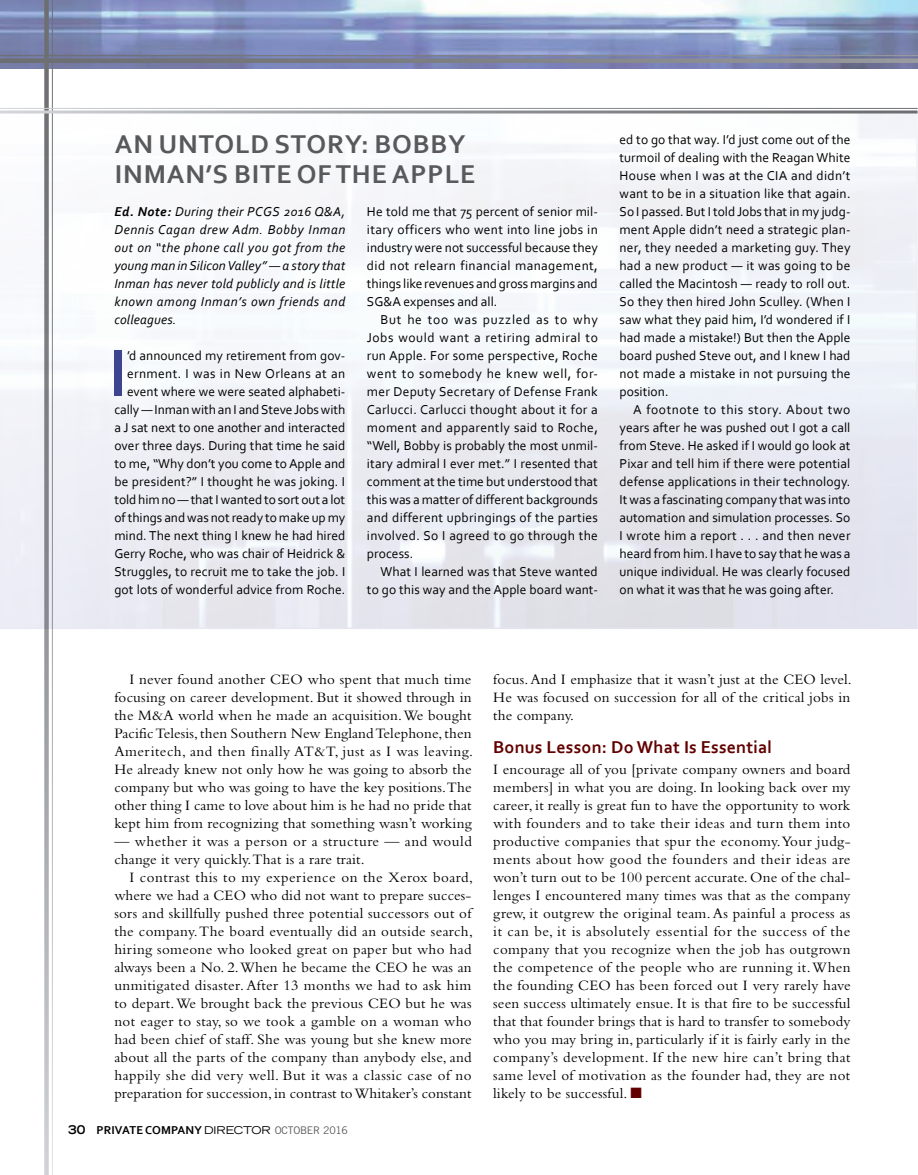
<style>
.page{position:relative;width:918px;height:1175px;background:#fff}
.page>*{position:absolute;margin:0;border:0;box-sizing:border-box;transform-origin:0 0}
.t1{font:63.3px "Trade Gothic Bold Cond Twenty";color:#3d4590}
.t2{font:700 27px/30px "Corbel";letter-spacing:.035em;color:#58595b}
.t3{font:700 18px "Corbel";letter-spacing:.01em;color:#620000}
.t4{font:15px/18px "Bembo";letter-spacing:.015em;color:#000;text-align:justify}
.t5{font:13.5px/18px "Corbel";letter-spacing:.005em;color:#000;text-align:justify}
.t6{font:italic 13.5px/18px "Corbel";letter-spacing:.035em;color:#000;text-align:justify}
.t7{font:700 12px "Corbel";letter-spacing:.01em;color:#000}
.s1{font-weight:700}
.s2{font-family:"Trade Gothic LH";font-stretch:expanded}
.s3{font-family:"Trade Gothic LH";font-weight:400;font-stretch:expanded;font-size:10.8px}
.s4{font-family:"Trade Gothic";font-weight:400;font-size:10.5px;color:#58595b}
.s5{color:#620000}
</style>
<div class="page">
<img style="left:0;top:0;width:918px;height:69px">
<svg style="left:0;top:58px;width:918px;height:5px;background:#7e8188"></svg>
<hr style="left:0;top:55px;width:918px;height:1px;background:#fff">
<svg style="left:44px;top:0;width:5px;height:1174px;background:#adafb2"></svg>
<hr style="left:52px;top:0;width:1px;height:1174px;background:#fff">
<svg style="left:0;top:113px;width:918px;height:516px"></svg>
<hr style="left:0;top:110px;width:918px;height:3px;background:#fff">
<hr style="left:0;top:108px;width:918px;height:1px;background:#fff">
<h2 class="t2" style="left:115px;top:128px;width:362px">AN UNTOLD STORY: BOBBY<br>INMAN’S BITE OF THE APPLE</h2>
<p class="t6" style="left:114px;top:202px;width:233px"><span class="s1">Ed. Note:</span> During their PCGS 2016 Q&amp;A, Dennis Cagan drew Adm. Bobby Inman out on “the phone call you got from the young man in Silicon Valley” — a story that Inman has never told publicly and is little known among Inman’s own friends and colleagues.</p>
<h1 class="t1" style="left:110px;top:335px;width:19px">I</h1>
<p class="t5" style="left:114px;top:346px;width:233px;text-align:right">’d announced my retirement from gov&shy;ernment. I was in New Orleans at an event where we were seated alphabeti&shy;cally — Inman with an I and Steve Jobs with a J sat next to one another and interacted over three days. During that time he said to me, “Why don’t you come to Apple and be president?” I thought he was joking. I told him no — that I wanted to sort out a lot of things and was not ready to make up my mind. The next thing I knew he had hired Gerry Roche, who was chair of Heidrick &amp; Struggles, to recruit me to take the job. I got lots of wonderful advice from Roche.</p>
<p class="t5" style="left:367px;top:202px;width:233px">He told me that 75 percent of senior mil&shy;itary officers who went into line jobs in industry were not successful because they did not relearn financial management, things like revenues and gross margins and SG&amp;A expenses and all.</p>
<p class="t5" style="left:367px;top:310px;width:233px;text-indent:14px">But he too was puzzled as to why Jobs would want a retiring admiral to run Apple. For some perspective, Roche went to somebody he knew well, for&shy;mer Deputy Secretary of Defense Frank Carlucci. Carlucci thought about it for a moment and apparently said to Roche, “Well, Bobby is probably the most unmil&shy;itary admiral I ever met.” I resented that comment at the time but understood that this was a matter of different backgrounds and different upbringings of the parties involved. So I agreed to go through the process.</p>
<p class="t5" style="left:367px;top:562px;width:232px;text-align:right">What I learned was that Steve wanted to go this way and the Apple board want-</p>
<p class="t5" style="left:620px;top:130px;width:233px">ed to go that way. I’d just come out of the turmoil of dealing with the Reagan White House when I was at the CIA and didn’t want to be in a situation like that again.<br>So I passed. But I told Jobs that in my judg&shy;ment Apple didn’t need a strategic plan&shy;ner, they needed a marketing guy. They had a new product — it was going to be called the Macintosh — ready to roll out.<br>So they then hired John Sculley. (When I saw what they paid him, I’d wondered if I had made a mistake!) But then the Apple board pushed Steve out, and I knew I had not made a mistake in not pursuing the position.</p>
<p class="t5" style="left:620px;top:400px;width:233px;text-indent:14px">A footnote to this story. About two years after he was pushed out I got a call from Steve. He asked if I would go look at Pixar and tell him if there were potential defense applications in their technology.<br>It was a fascinating company that was into automation and simulation processes. So I wrote him a report . . . and then never heard from him. I have to say that he was a unique individual. He was clearly focused on what it was that he was going after.</p>
<p class="t4" style="left:114px;top:670px;width:360px;text-indent:15px">I never found another CEO who spent that much time focusing on career development. But it showed through in the M&amp;A world when he made an acquisition. We bought Pacific Telesis, then Southern New England Telephone, then Ameritech, and then finally AT&amp;T, just as I was leaving.<br>He already knew not only how he was going to absorb the company but who was going to have the key positions. The other thing I came to love about him is he had no pride that kept him from recognizing that something wasn’t working</p>
<p class="t4" style="left:114px;top:832px;width:359px">— whether it was a person or a structure — and would change it very quickly. That is a rare trait.</p>
<p class="t4" style="left:114px;top:868px;width:360px;text-indent:15px">I contrast this to my experience on the Xerox board, where we had a CEO who did not want to prepare succes&shy;sors and skillfully pushed three potential successors out of the company. The board eventually did an outside search, hiring someone who looked great on paper but who had always been a No. 2. When he became the CEO he was an unmitigated disaster. After 13 months we had to ask him to depart. We brought back the previous CEO but he was not eager to stay, so we took a gamble on a woman who had been chief of staff. She was young but she knew more about all the parts of the company than anybody else, and happily she did very well. But it was a classic case of no preparation for succession, in contrast to Whitaker’s constant</p>
<p class="t7" style="left:68px;top:1123px;width:281px"><span class="s2">30</span> PRIVATE COMPANY <span class="s3">DIRECTOR</span> <span class="s4">OCTOBER 2016</span></p>
<p class="t4" style="left:493px;top:670px;width:360px">focus. And I emphasize that it wasn’t just at the CEO level.<br>He was focused on succession for all of the critical jobs in the company.</p>
<p class="t3" style="left:493px;top:736px;width:280px">Bonus Lesson: Do What Is Essential</p>
<p class="t4" style="left:493px;top:760px;width:359px">I encourage all of you [private company owners and board members] in what you are doing. In looking back over my career, it really is great fun to have the opportunity to work with founders and to take their ideas and turn them into productive companies that spur the economy. Your judg&shy;ments about how good the founders and their ideas are won’t turn out to be 100 percent accurate. One of the chal&shy;lenges I encountered many times was that as the company grew, it outgrew the original team. As painful a process as it can be, it is absolutely essential for the success of the company that you recognize when the job has outgrown the competence of the people who are running it. When the founding CEO has been forced out I very rarely have seen success ultimately ensue. It is that fire to be successful that that founder brings that is hard to transfer to somebody who you may bring in, particularly if it is fairly early in the company’s development. If the new hire can’t bring that same level of motivation as the founder had, they are not likely to be successful. <span class="s5">■</span></p>
</div>
